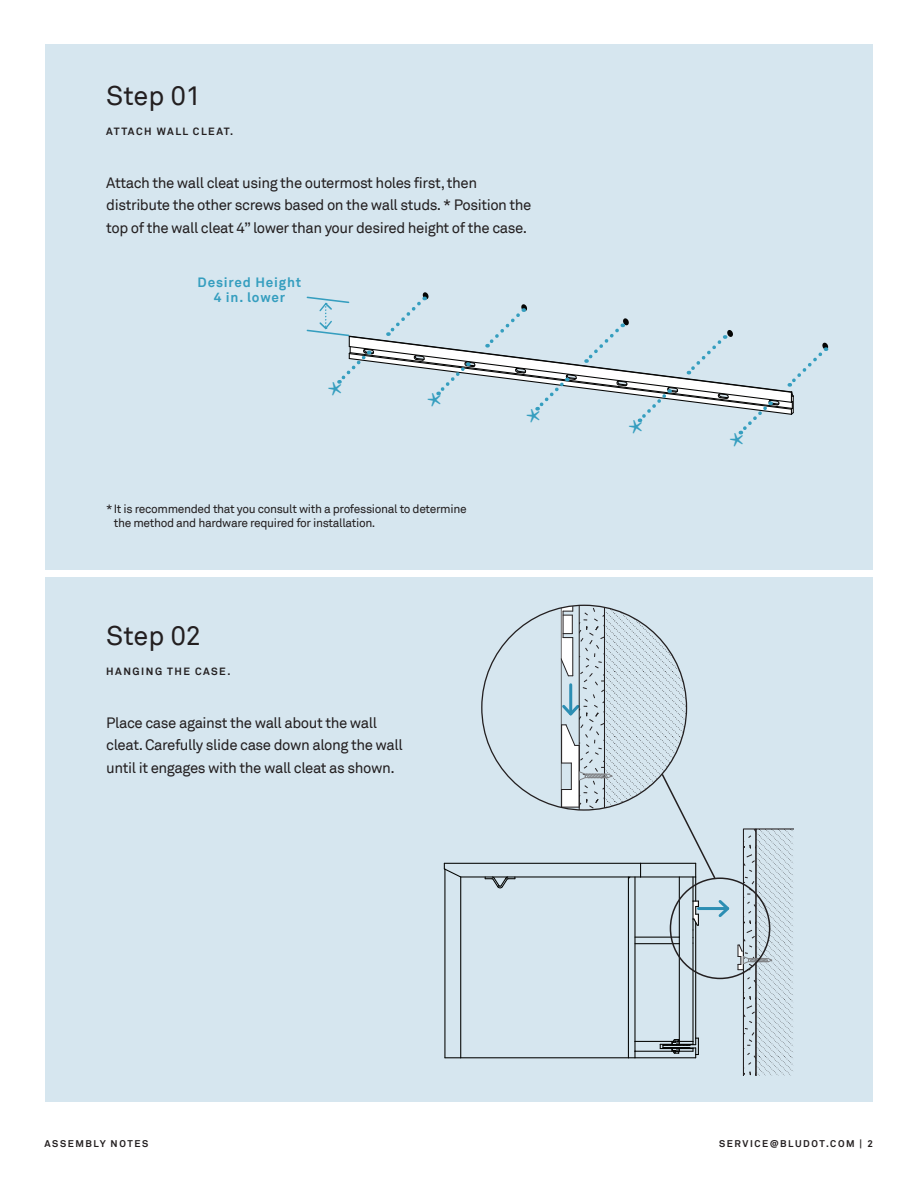
<style>
.page{position:relative;width:918px;height:1188px;background:#fff}
.page>*{position:absolute;margin:0;border:0;box-sizing:border-box;transform-origin:0 0}
.t1{font:27px "Akkurat";color:#231f20}
.t2{font:15px/22.5px "Akkurat";letter-spacing:-.03em;color:#231f20}
.t3{font:700 13.5px/15px "Akkurat";letter-spacing:.06em;color:#359ebf;text-align:center}
.t4{font:12px/13.5px "Akkurat";letter-spacing:-.03em;color:#231f20}
.t5{font:700 10.5px "Akkurat";letter-spacing:.14em;color:#231f20}
.t6{font:700 9.75px "Akkurat";letter-spacing:.16em;color:#231f20}
</style>
<div class="page">
<div style="left:45px;top:578px;width:828px;height:524px;background:#d6e6ef"></div>
<div style="left:45px;top:44px;width:828px;height:526px;background:#d6e6ef"></div>
<svg style="left:738px;top:828px;width:55px;height:247px"></svg>
<svg style="left:445px;top:1057px;width:15px;height:1px"></svg>
<hr style="left:444px;top:869px;width:1px;height:189px;background:#040503">
<hr style="left:460px;top:877px;width:1px;height:181px;background:#040503">
<hr style="left:461px;top:1057px;width:167px;height:1px;background:#040503">
<hr style="left:635px;top:1057px;width:61px;height:1px;background:#040503">
<hr style="left:695px;top:923px;width:1px;height:115px;background:#040503">
<hr style="left:692px;top:943px;width:2px;height:98px;background:#040503">
<hr style="left:679px;top:944px;width:1px;height:97px;background:#040503">
<svg style="left:485px;top:878px;width:30px;height:11px"></svg>
<hr style="left:628px;top:877px;width:1px;height:181px;background:#040503">
<hr style="left:634px;top:877px;width:2px;height:164px;background:#040503">
<hr style="left:461px;top:876px;width:180px;height:2px;background:#040503">
<hr style="left:444px;top:863px;width:197px;height:1px;background:#040503">
<svg style="left:444px;top:863px;width:18px;height:15px"></svg>
<hr style="left:635px;top:1041px;width:37px;height:1px;background:#040503">
<hr style="left:635px;top:1051px;width:37px;height:1px;background:#040503">
<svg style="left:629px;top:1041px;width:7px;height:17px"></svg>
<svg style="left:660px;top:1038px;width:39px;height:20px"></svg>
<svg style="left:561px;top:605px;width:170px;height:339px"></svg>
<svg style="left:306px;top:292px;width:521px;height:143px"></svg>
<h1 class="t1" style="left:106px;top:80px;width:96px">Step 01</h1>
<p class="t5" style="left:106px;top:125px;width:128px">ATTACH WALL CLEAT.</p>
<p class="t2" style="left:106px;top:171px;width:427px">Attach the wall cleat using the outermost holes first, then distribute the other screws based on the wall studs. * Position the top of the wall cleat 4” lower than your desired height of the case.</p>
<p class="t3" style="left:198px;top:275px;width:105px">Desired Height<br>4 in. lower</p>
<p class="t4" style="left:114px;top:502px;width:354px;text-indent:-8px">*It is recommended that you consult with a professional to determine the method and hardware required for installation.</p>
<h1 class="t1" style="left:106px;top:620px;width:96px">Step 02</h1>
<p class="t5" style="left:106px;top:665px;width:126px">HANGING THE CASE.</p>
<p class="t2" style="left:106px;top:711px;width:298px">Place case against the wall about the wall cleat. Carefully slide case down along the wall until it engages with the wall cleat as shown.</p>
<p class="t6" style="left:45px;top:1138px;width:105px">ASSEMBLY NOTES</p>
<p class="t6" style="left:719px;top:1138px;width:155px">SERVICE@BLUDOT.COM | 2</p>
</div>
